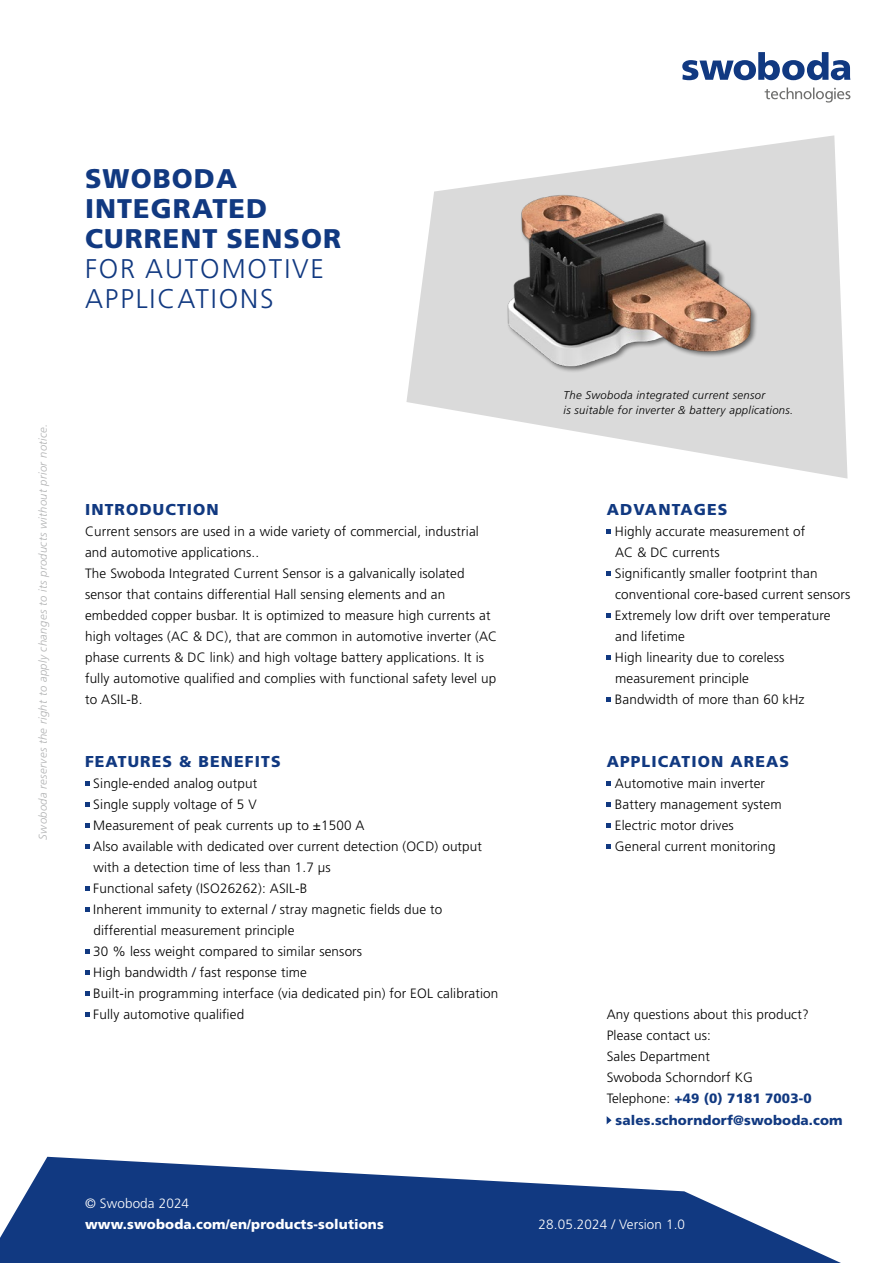
<style>
.page{position:relative;width:893px;height:1263px;background:#fff}
.page>*{position:absolute;margin:0;border:0;box-sizing:border-box;transform-origin:0 0}
.t1{font:900 27px/30px "Frutiger LT Std";letter-spacing:.04em;color:#113981}
.t2{font:300 27px/30px "Frutiger LT Std";letter-spacing:.07em;color:#113981}
.t3{font:900 15.75px "Frutiger LT Std";letter-spacing:.07em;color:#113981}
.t4{font:300 13.5px/21px "Frutiger LT Std";letter-spacing:.01em;color:#000}
.t5{font:900 13.5px "Frutiger LT Std";letter-spacing:.01em;color:#fff}
.t6{font:300 13.5px "Frutiger LT Std";letter-spacing:.01em;color:#fff}
.t7{font:900 13.5px "Frutiger LT Std";letter-spacing:.01em;color:#113981}
.t8{font:italic 300 11.25px/15px "Frutiger LT Std";letter-spacing:.03em;color:#000}
.t9{font:italic 300 11.25px "Frutiger LT Std";letter-spacing:.03em;color:#b1b2b3}
.s1{font-weight:900;color:#113981}
</style>
<div class="page">
<svg style="left:406px;top:135px;width:441px;height:344px;fill:#dadada"></svg>
<svg style="left:607px;top:529px;width:4px;height:4px"></svg>
<svg style="left:607px;top:571px;width:4px;height:4px"></svg>
<svg style="left:607px;top:613px;width:4px;height:4px"></svg>
<svg style="left:607px;top:655px;width:4px;height:4px"></svg>
<svg style="left:607px;top:697px;width:4px;height:4px"></svg>
<svg style="left:607px;top:781px;width:4px;height:4px"></svg>
<svg style="left:607px;top:802px;width:4px;height:4px"></svg>
<svg style="left:607px;top:823px;width:4px;height:4px"></svg>
<svg style="left:607px;top:844px;width:4px;height:4px"></svg>
<svg style="left:85px;top:781px;width:4px;height:4px"></svg>
<svg style="left:85px;top:802px;width:4px;height:4px"></svg>
<svg style="left:85px;top:823px;width:4px;height:4px"></svg>
<svg style="left:85px;top:844px;width:4px;height:4px"></svg>
<svg style="left:85px;top:886px;width:4px;height:4px"></svg>
<svg style="left:85px;top:907px;width:4px;height:4px"></svg>
<svg style="left:85px;top:949px;width:4px;height:4px"></svg>
<svg style="left:85px;top:970px;width:4px;height:4px"></svg>
<svg style="left:85px;top:991px;width:4px;height:4px"></svg>
<svg style="left:85px;top:1012px;width:4px;height:4px"></svg>
<svg style="left:682px;top:52px;width:168px;height:28px"></svg>
<svg style="left:765px;top:88px;width:85px;height:15px"></svg>
<svg style="left:607px;top:1116px;width:5px;height:8px"></svg>
<img style="left:419px;top:177px;width:399px;height:206px">
<svg style="left:0;top:1157px;width:841px;height:106px;fill:#113981"></svg>
<p class="t9" style="left:36px;top:839px;width:418px;rotate:-90deg">Swoboda reserves the right to apply changes to its products without prior notice.</p>
<h1 class="t1" style="left:85px;top:164px;width:258px">SWOBODA<br>INTEGRATED<br>CURRENT SENSOR</h1>
<h1 class="t2" style="left:85px;top:254px;width:241px">FOR AUTOMOTIVE<br>APPLICATIONS</h1>
<p class="t3" style="left:85px;top:499px;width:135px">INTRODUCTION</p>
<p class="t4" style="left:85px;top:521px;width:414px">Current sensors are used in a wide variety of commercial, industrial and automotive applications..<br>The Swoboda Integrated Current Sensor is a galvanically isolated sensor that contains differential Hall sensing elements and an embedded copper busbar. It is optimized to measure high currents at high voltages (AC &amp; DC), that are common in automotive inverter (AC phase currents &amp; DC link) and high voltage battery applications. It is fully automotive qualified and complies with functional safety level up to ASIL-B.</p>
<p class="t3" style="left:85px;top:751px;width:197px">FEATURES &amp; BENEFITS</p>
<p class="t4" style="left:93px;top:773px;width:407px">Single-ended analog output<br>Single supply voltage of 5 V<br>Measurement of peak currents up to ±1500 A<br>Also available with dedicated over current detection (OCD) output with a detection time of less than 1.7 µs<br>Functional safety (ISO26262): ASIL-B<br>Inherent immunity to external / stray magnetic fields due to differential measurement principle<br>30 % less weight compared to similar sensors<br>High bandwidth / fast response time<br>Built-in programming interface (via dedicated pin) for EOL calibration Fully automotive qualified</p>
<p class="t8" style="left:564px;top:388px;width:231px">The Swoboda integrated current sensor<br>is suitable for inverter &amp; battery applications.</p>
<p class="t3" style="left:607px;top:499px;width:122px">ADVANTAGES</p>
<p class="t4" style="left:615px;top:521px;width:237px">Highly accurate measurement of<br>AC &amp; DC currents<br>Significantly smaller footprint than conventional core-based current sensors<br>Extremely low drift over temperature and lifetime<br>High linearity due to coreless measurement principle<br>Bandwidth of more than 60 kHz</p>
<p class="t3" style="left:607px;top:751px;width:184px">APPLICATION AREAS</p>
<p class="t4" style="left:615px;top:773px;width:168px">Automotive main inverter<br>Battery management system<br>Electric motor drives<br>General current monitoring</p>
<p class="t4" style="left:607px;top:1004px;width:206px">Any questions about this product?<br>Please contact us:<br>Sales Department<br>Swoboda Schorndorf KG<br>Telephone: <span class="s1">+49 (0) 7181 7003-0</span></p>
<p class="t7" style="left:616px;top:1112px;width:229px">sales.schorndorf@swoboda.com</p>
<p class="t6" style="left:85px;top:1195px;width:106px">© Swoboda 2024</p>
<p class="t5" style="left:85px;top:1216px;width:300px">www.swoboda.com/en/products-solutions</p>
<p class="t6" style="left:539px;top:1216px;width:148px">28.05.2024 / Version 1.0</p>
</div>
